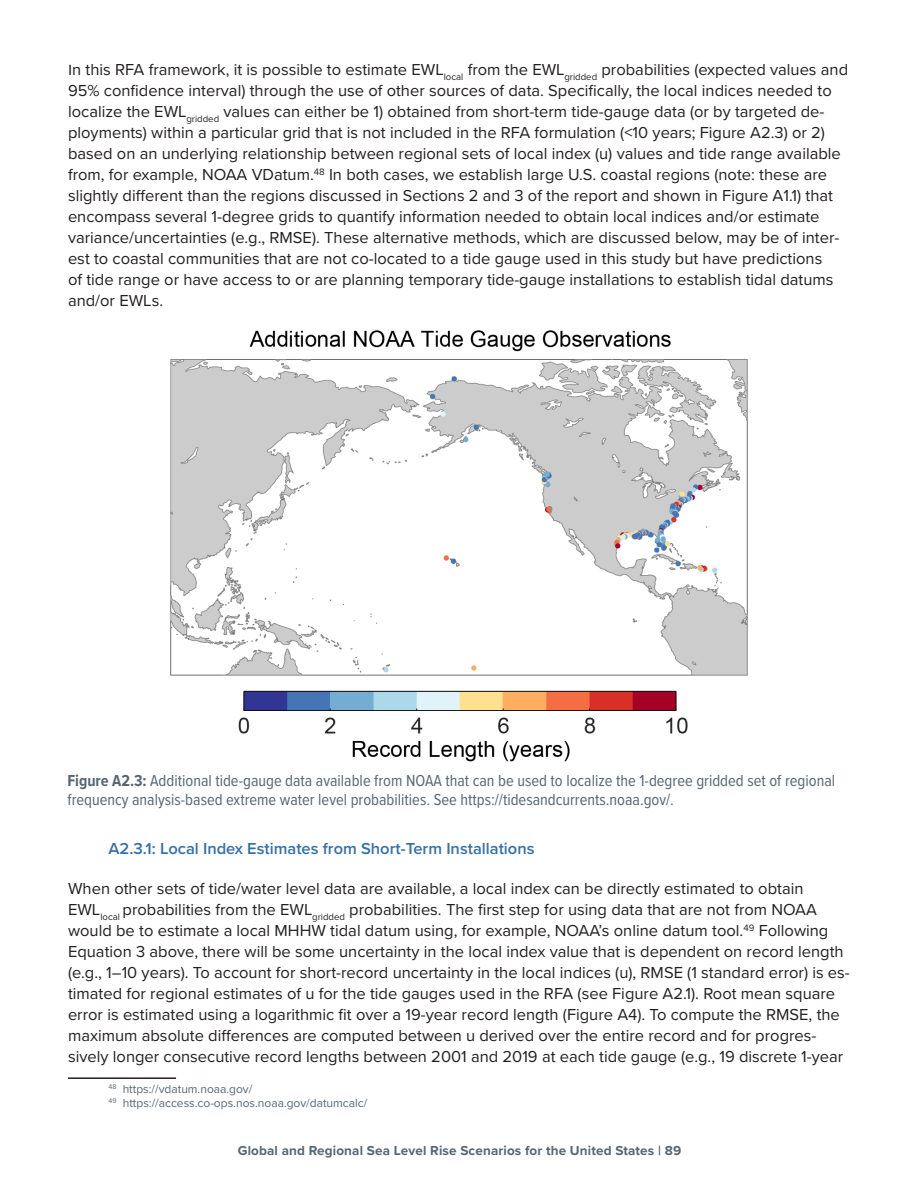
<style>
.page{position:relative;width:918px;height:1188px;background:#fff}
.page>*{position:absolute;margin:0;border:0;box-sizing:border-box;transform-origin:0 0}
.t1{font:16.5px/21px "Proxima Nova";color:#231f20}
.t2{font:16.5px/19.8px "Proxima Nova Cond";color:#566773}
.t3{font:600 16.5px "Proxima Nova";color:#3670a5}
.t4{font:700 13.5px "Proxima Nova";letter-spacing:.01em;color:#566773}
.t5{font:12px/14.4px "Proxima Nova";color:#566773}
.s1{font-family:"Calibri"}
.s2{font-weight:700}
</style>
<div class="page">
<hr style="left:68px;top:1077px;width:108px;height:2px;background:#231f20">
<img style="left:170px;top:330px;width:578px;height:432px">
<p class="t1" style="left:68px;top:58px;width:782px"><span class="s1">I</span>n this RFA framework, it is possible to estimate EWL<sub>local</sub> from the EWL<sub>gridded</sub> probabilities (expected values and 95% confidence interval) through the use of other sources of data. Specifically, the local indices needed to localize the EWL<sub>gridded</sub> values can either be 1) obtained from short-term tide-gauge data (or by targeted de&shy;ployments) within a particular grid that is not included in the RFA formulation (&lt;10 years; Figure A2.3) or 2) based on an underlying relationship between regional sets of local index (u) values and tide range available from, for example, NOAA VDatum.<sup>48</sup> In both cases, we establish large U.S. coastal regions (note: these are slightly different than the regions discussed in Sections 2 and 3 of the report and shown in Figure A1.1) that encompass several 1-degree grids to quantify information needed to obtain local indices and/or estimate variance/uncertainties (e.g., RMSE). These alternative methods, which are discussed below, may be of inter&shy;est to coastal communities that are not co-located to a tide gauge used in this study but have predictions<br>of tide range or have access to or are planning temporary tide-gauge installations to establish tidal datums and/or EWLs.</p>
<p class="t2" style="left:68px;top:769px;width:769px"><span class="s2">Figure A2.3:</span> Additional tide-gauge data available from NOAA that can be used to localize the 1-degree gridded set of regional frequency analysis-based extreme water level probabilities. See https://tidesandcurrents.noaa.gov/.</p>
<p class="t3" style="left:109px;top:836px;width:427px">A2.3.1: Local Index Estimates from Short-Term Installations</p>
<p class="t1" style="left:68px;top:877px;width:783px">When other sets of tide/water level data are available, a local index can be directly estimated to obtain EWL<sub>local</sub> probabilities from the EWL<sub>gridded</sub> probabilities. The first step for using data that are not from NOAA would be to estimate a local MHHW tidal datum using, for example, NOAA’s online datum tool.<sup>49</sup> Following Equation 3 above, there will be some uncertainty in the local index value that is dependent on record length (e.g., 1–10 years). To account for short-record uncertainty in the local indices (u), RMSE (1 standard error) is es&shy;timated for regional estimates of u for the tide gauges used in the RFA (see Figure A2.1). Root mean square error is estimated using a logarithmic fit over a 19-year record length (Figure A4). To compute the RMSE, the maximum absolute differences are computed between u derived over the entire record and for progres&shy;sively longer consecutive record lengths between 2001 and 2019 at each tide gauge (e.g., 19 discrete 1-year</p>
<p class="t5" style="left:109px;top:1081px;width:260px"><sup>48</sup> https://vdatum.noaa.gov/<br><sup>49</sup> https://access.co-ops.nos.noaa.gov/datumcalc/</p>
<p class="t4" style="left:238px;top:1141px;width:445px">Global and Regional Sea Level Rise Scenarios for the United States | 89</p>
</div>
